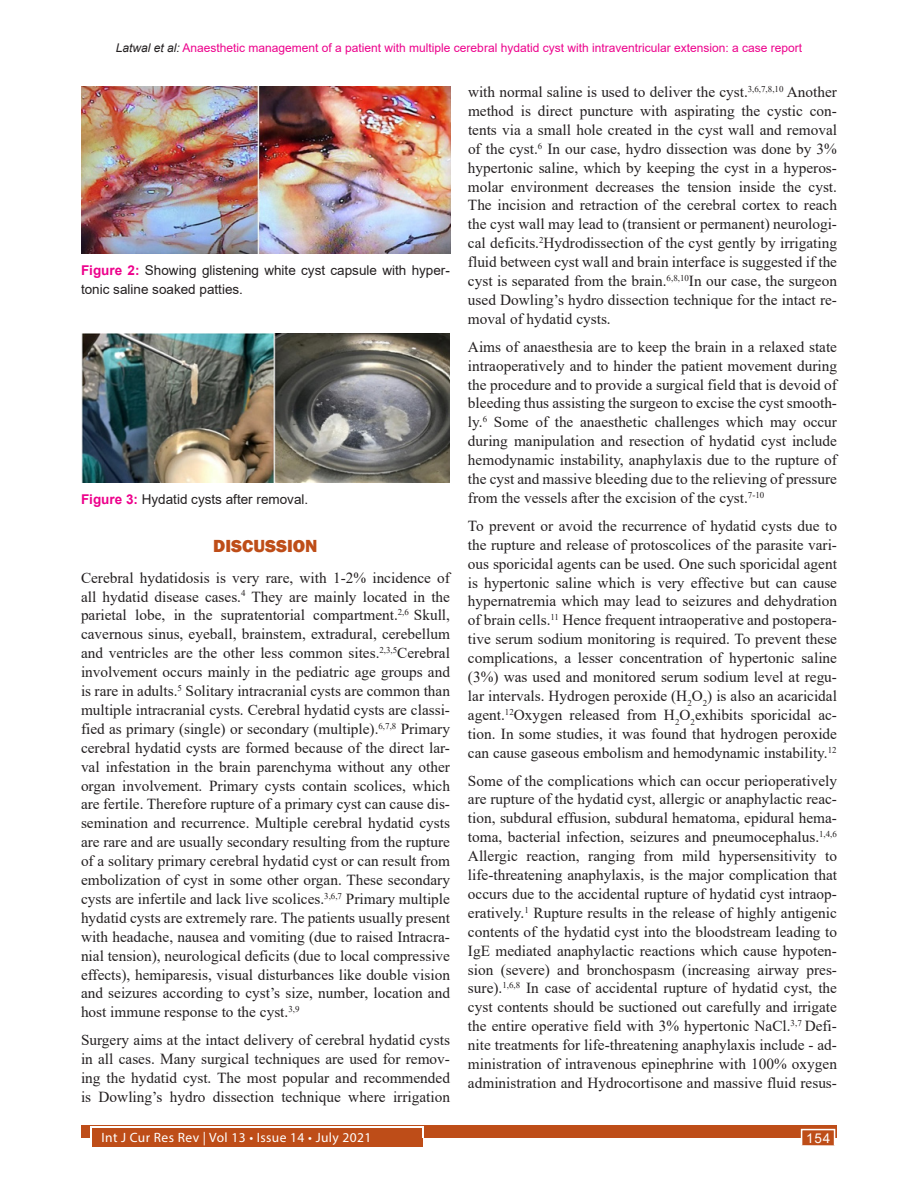
<style>
.page{position:relative;width:918px;height:1188px;background:#fff}
.page>*{position:absolute;margin:0;border:0;box-sizing:border-box;transform-origin:0 0}
.Head_1_copy_2{font:800 18px "Franklin Gothic";color:#be4d18}
.Text_copy{font:15.3px/18.9px "Times New Roman";color:#231f20;text-align:justify}
.Figure_caption{font:13.5px/18.9px "Arial";color:#231f20}
.t1{font:13.5px "Myriad Pro";letter-spacing:.03em;color:#fff}
.t2{font:13.5px "Arial";color:#fff}
.t3{font:12px "Arial";color:#ed028c}
.s1{font-style:italic;color:#231f20}
.s2{font-weight:700;color:#ed028c}
</style>
<div class="page">
<div style="left:81px;top:1125px;width:756px;height:13px;background:#be4d18"></div>
<div style="left:92px;top:1128px;width:331px;height:19px;background:#be4d18"></div>
<hr style="left:91px;top:1127px;width:332px;height:1px;background:#fff">
<div style="left:801px;top:1129px;width:34px;height:17px;background:#be4d18;border:2px solid #fff"></div>
<img style="left:81px;top:86px;width:369px;height:167px">
<img style="left:81px;top:333px;width:369px;height:149px">
<p class="t3" style="left:116px;top:39px;width:688px"><span class="s1">Latwal et al:</span> Anaesthetic management of a patient with multiple cerebral hydatid cyst with intraventricular extension: a case report</p>
<p class="Figure_caption" style="left:81px;top:261px;width:370px"><span class="s2">Figure 2:</span> Showing glistening white cyst capsule with hyper&shy;tonic saline soaked patties.</p>
<p class="Figure_caption" style="left:81px;top:490px;width:229px"><span class="s2">Figure 3:</span> Hydatid cysts after removal.</p>
<p class="Head_1_copy_2" style="left:213px;top:534px;width:106px">DISCUSSION</p>
<p class="Text_copy" style="left:81px;top:568px;width:371px">Cerebral hydatidosis is very rare, with 1-2% incidence of all hydatid disease cases.<sup>4</sup> They are mainly located in the parietal lobe, in the supratentorial compartment.<sup>2,6</sup> Skull, cavernous sinus, eyeball, brainstem, extradural, cerebellum and ventricles are the other less common sites.<sup>2,3,5</sup>Cerebral involvement occurs mainly in the pediatric age groups and is rare in adults.<sup>5</sup> Solitary intracranial cysts are common than multiple intracranial cysts. Cerebral hydatid cysts are classi&shy;fied as primary (single) or secondary (multiple).<sup>6,7,8</sup> Primary cerebral hydatid cysts are formed because of the direct lar&shy;val infestation in the brain parenchyma without any other organ involvement. Primary cysts contain scolices, which are fertile. Therefore rupture of a primary cyst can cause dis&shy;semination and recurrence. Multiple cerebral hydatid cysts are rare and are usually secondary resulting from the rupture of a solitary primary cerebral hydatid cyst or can result from embolization of cyst in some other organ. These secondary cysts are infertile and lack live scolices.<sup>3,6,7</sup> Primary multiple hydatid cysts are extremely rare. The patients usually present with headache, nausea and vomiting (due to raised Intracra&shy;nial tension), neurological deficits (due to local compressive effects), hemiparesis, visual disturbances like double vision and seizures according to cyst’s size, number, location and host immune response to the cyst.<sup>3,9</sup></p>
<p class="Text_copy" style="left:81px;top:1030px;width:371px">Surgery aims at the intact delivery of cerebral hydatid cysts in all cases. Many surgical techniques are used for remov&shy;ing the hydatid cyst. The most popular and recommended is Dowling’s hydro dissection technique where irrigation</p>
<p class="Text_copy" style="left:468px;top:82px;width:371px">with normal saline is used to deliver the cyst.<sup>3,6,7,8,10</sup> Another method is direct puncture with aspirating the cystic con&shy;tents via a small hole created in the cyst wall and removal of the cyst.<sup>6</sup> In our case, hydro dissection was done by 3% hypertonic saline, which by keeping the cyst in a hyperos&shy;molar environment decreases the tension inside the cyst.<br>The incision and retraction of the cerebral cortex to reach the cyst wall may lead to (transient or permanent) neurologi&shy;cal deficits.<sup>2</sup>Hydrodissection of the cyst gently by irrigating fluid between cyst wall and brain interface is suggested if the cyst is separated from the brain.<sup>6,8,10</sup>In our case, the surgeon used Dowling’s hydro dissection technique for the intact re&shy;moval of hydatid cysts.</p>
<p class="Text_copy" style="left:468px;top:337px;width:371px">Aims of anaesthesia are to keep the brain in a relaxed state intraoperatively and to hinder the patient movement during the procedure and to provide a surgical field that is devoid of bleeding thus assisting the surgeon to excise the cyst smooth&shy;ly.<sup>6</sup> Some of the anaesthetic challenges which may occur during manipulation and resection of hydatid cyst include hemodynamic instability, anaphylaxis due to the rupture of the cyst and massive bleeding due to the relieving of pressure from the vessels after the excision of the cyst.<sup>7-10</sup></p>
<p class="Text_copy" style="left:468px;top:516px;width:371px">To prevent or avoid the recurrence of hydatid cysts due to the rupture and release of protoscolices of the parasite vari&shy;ous sporicidal agents can be used. One such sporicidal agent is hypertonic saline which is very effective but can cause hypernatremia which may lead to seizures and dehydration of brain cells.<sup>11</sup> Hence frequent intraoperative and postopera&shy;tive serum sodium monitoring is required. To prevent these complications, a lesser concentration of hypertonic saline (3%) was used and monitored serum sodium level at regu&shy;lar intervals. Hydrogen peroxide (H<sub>2</sub>O<sub>2</sub>) is also an acaricidal agent.<sup>12</sup>Oxygen released from H<sub>2</sub>O<sub>2</sub>exhibits sporicidal ac&shy;tion. In some studies, it was found that hydrogen peroxide can cause gaseous embolism and hemodynamic instability.<sup>12</sup></p>
<p class="Text_copy" style="left:468px;top:770px;width:371px">Some of the complications which can occur perioperatively are rupture of the hydatid cyst, allergic or anaphylactic reac&shy;tion, subdural effusion, subdural hematoma, epidural hema&shy;toma, bacterial infection, seizures and pneumocephalus.<sup>1,4,6<br></sup>Allergic reaction, ranging from mild hypersensitivity to life-threatening anaphylaxis, is the major complication that occurs due to the accidental rupture of hydatid cyst intraop&shy;eratively.<sup>1</sup> Rupture results in the release of highly antigenic contents of the hydatid cyst into the bloodstream leading to IgE mediated anaphylactic reactions which cause hypoten&shy;sion (severe) and bronchospasm (increasing airway pres&shy;sure).<sup>1,6,8</sup> In case of accidental rupture of hydatid cyst, the cyst contents should be suctioned out carefully and irrigate the entire operative field with 3% hypertonic NaCl.<sup>3,7</sup> Defi&shy;nite treatments for life-threatening anaphylaxis include - ad&shy;ministration of intravenous epinephrine with 100% oxygen administration and Hydrocortisone and massive fluid resus-</p>
<p class="t1" style="left:101px;top:1129px;width:271px">Int J Cur Res Rev | Vol 13 • Issue 14 • July 2021</p>
<p class="t2" style="left:806px;top:1129px;width:26px">154</p>
</div>
